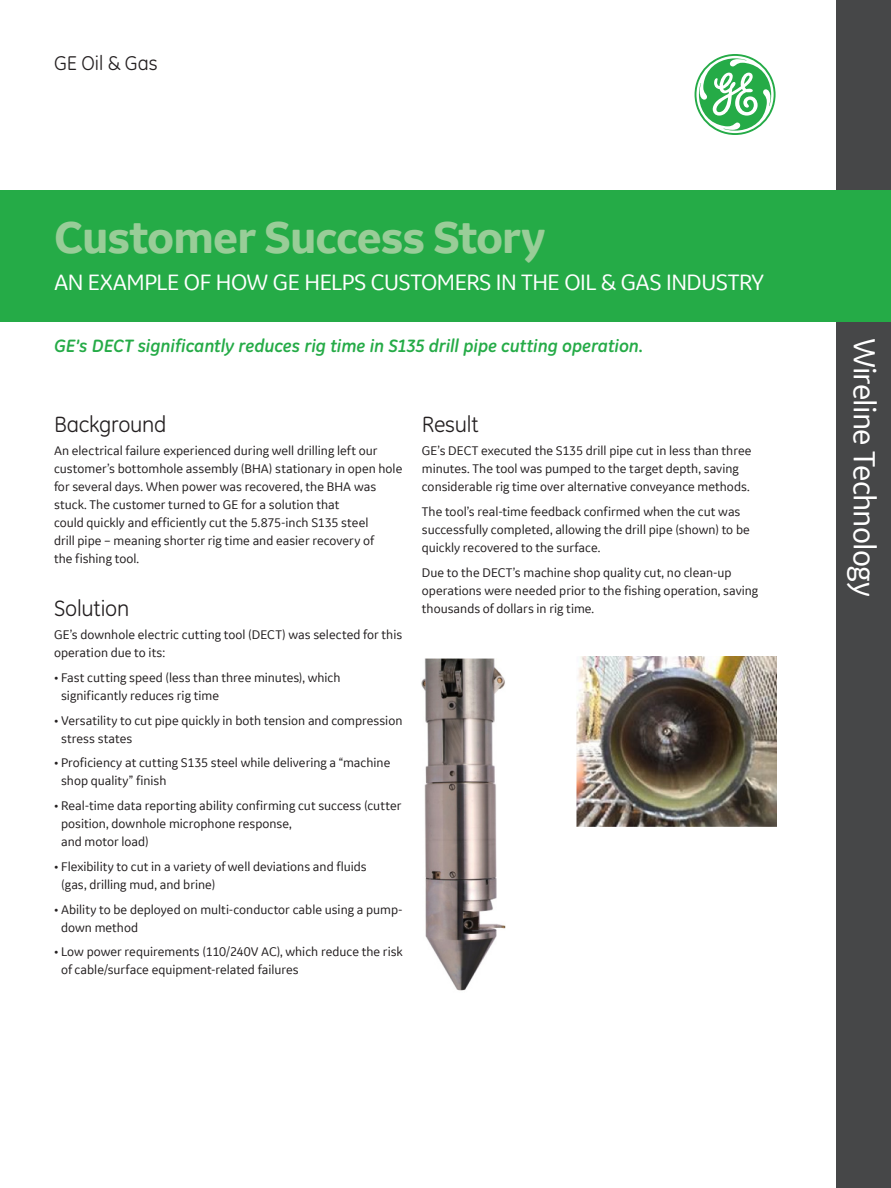
<style>
.page{position:relative;width:891px;height:1188px;background:#fff}
.page>*{position:absolute;margin:0;border:0;box-sizing:border-box;transform-origin:0 0}
.Product_Service_Name{font:700 48px "GE Inspira Sans";letter-spacing:-.025em;color:#99cd98}
.t1{font:33px "GE Inspira Sans";letter-spacing:-.025em;color:#fff}
.t2{font:24px "GE Inspira Sans";letter-spacing:-.015em;color:#fff}
.Level_1_header{font:22.5px "GE Inspira CE";letter-spacing:-.01em;color:#231f20}
.Business_Name{font:20.25px "GE Inspira CE";letter-spacing:-.005em;color:#231f20}
.Footer_Header_Primar{font:italic 700 18.15px "GE Inspira CE";letter-spacing:-.005em;color:#25ab47}
.Body{font:13.5px/18px "GE Inspira Sans";color:#231f20}
</style>
<div class="page">
<div style="left:837px;top:0;width:54px;height:1188px;background:#464748"></div>
<svg style="left:695px;top:54px;width:81px;height:81px"></svg>
<img style="left:421px;top:659px;width:84px;height:332px">
<div style="left:0;top:190px;width:891px;height:132px;background:#25ab47"></div>
<img style="left:577px;top:657px;width:199px;height:169px">
<p class="Business_Name" style="left:54px;top:51px;width:105px">GE Oil &amp; Gas</p>
<p class="Product_Service_Name" style="left:54px;top:208px;width:493px">Customer Success Story</p>
<p class="t2" style="left:54px;top:268px;width:712px">AN EXAMPLE OF HOW GE HELPS CUSTOMERS IN THE OIL &amp; GAS INDUSTRY</p>
<p class="Footer_Header_Primar" style="left:54px;top:334px;width:591px">GE’s DECT significantly reduces rig time in S135 drill pipe cutting operation.</p>
<p class="Level_1_header" style="left:54px;top:411px;width:114px">Background</p>
<p class="Body" style="left:54px;top:442px;width:350px">An electrical failure experienced during well drilling left our customer’s bottomhole assembly (BHA) stationary in open hole for several days. When power was recovered, the BHA was stuck. The customer turned to GE for a solution that<br>could quickly and efficiently cut the 5.875-inch S135 steel<br>drill pipe – meaning shorter rig time and easier recovery of<br>the fishing tool.</p>
<p class="Level_1_header" style="left:54px;top:595px;width:77px">Solution</p>
<p class="Body" style="left:54px;top:625px;width:350px">GE’s downhole electric cutting tool (DECT) was selected for this operation due to its:</p>
<p class="Body" style="left:61px;top:668px;width:281px;text-indent:-7px">• Fast cutting speed (less than three minutes), which significantly reduces rig time</p>
<p class="Body" style="left:61px;top:711px;width:343px;text-indent:-7px">• Versatility to cut pipe quickly in both tension and compression stress states</p>
<p class="Body" style="left:61px;top:754px;width:331px;text-indent:-7px">• Proficiency at cutting S135 steel while delivering a “machine shop quality” finish</p>
<p class="Body" style="left:61px;top:796px;width:342px;text-indent:-7px">• Real-time data reporting ability confirming cut success (cutter position, downhole microphone response,<br>and motor load)</p>
<p class="Body" style="left:61px;top:857px;width:307px;text-indent:-7px">• Flexibility to cut in a variety of well deviations and fluids (gas, drilling mud, and brine)</p>
<p class="Body" style="left:61px;top:900px;width:343px;text-indent:-7px">• Ability to be deployed on multi-conductor cable using a pump&shy;down method</p>
<p class="Body" style="left:61px;top:943px;width:343px;text-indent:-7px">• Low power requirements (110/240V AC), which reduce the risk of cable/surface equipment-related failures</p>
<p class="Level_1_header" style="left:422px;top:411px;width:58px">Result</p>
<p class="Body" style="left:422px;top:442px;width:331px">GE’s DECT executed the S135 drill pipe cut in less than three minutes. The tool was pumped to the target depth, saving considerable rig time over alternative conveyance methods.</p>
<p class="Body" style="left:422px;top:502px;width:329px">The tool’s real-time feedback confirmed when the cut was successfully completed, allowing the drill pipe (shown) to be quickly recovered to the surface.</p>
<p class="Body" style="left:422px;top:563px;width:338px">Due to the DECT’s machine shop quality cut, no clean-up operations were needed prior to the fishing operation, saving thousands of dollars in rig time.</p>
<p class="t1" style="left:885px;top:338px;width:261px;rotate:90deg">Wireline Technology</p>
</div>
